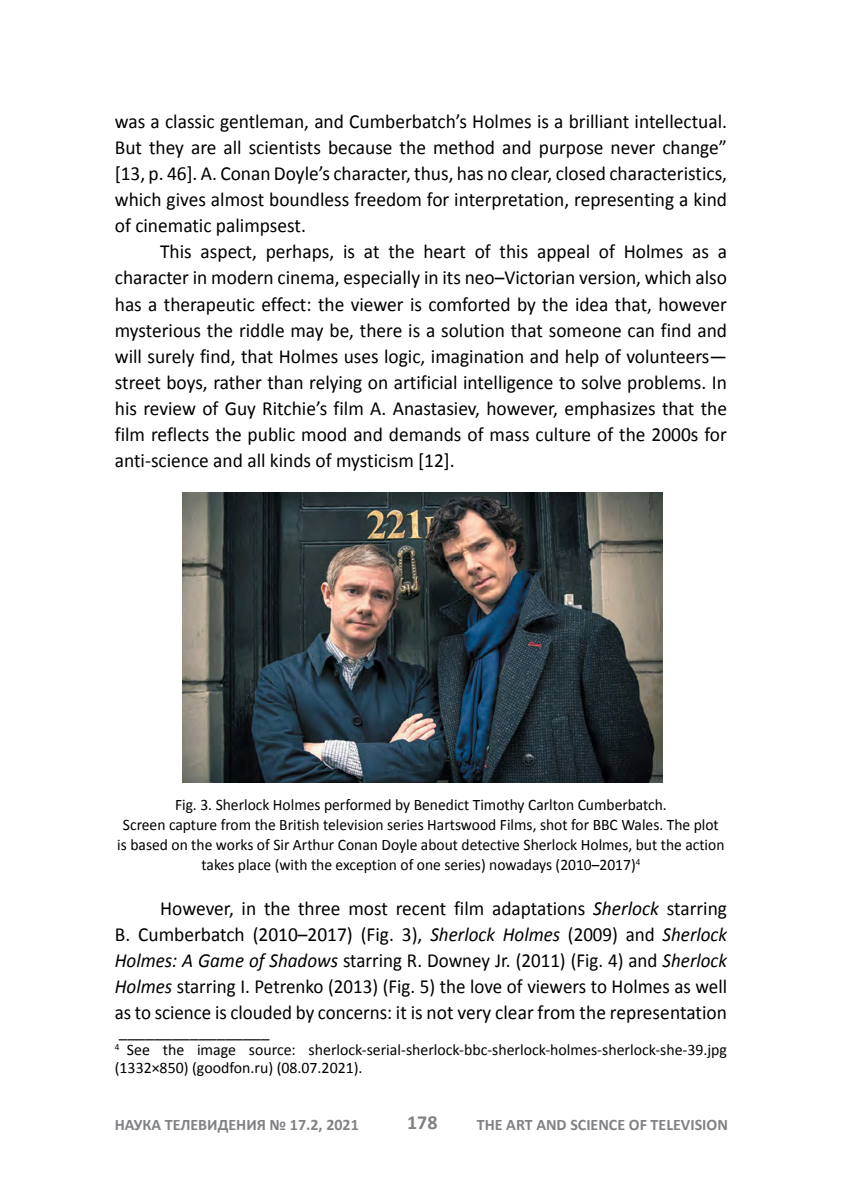
<style>
.page{position:relative;width:842px;height:1191px;background:#fff}
.page>*{position:absolute;margin:0;border:0;box-sizing:border-box;transform-origin:0 0}
.t1{font:20px/26px "Calibri";color:#000;text-align:justify}
.t2{font:700 20px "Calibri";color:#808285}
.t3{font:18px "Calibri";color:#000}
.t4{font:16px/20px "Calibri";color:#000;text-align:center}
.t5{font:700 16px "Calibri";color:#808285}
.s1{font-style:italic}
</style>
<div class="page">
<img style="left:182px;top:492px;width:481px;height:290px">
<p class="t1" style="left:115px;top:109px;width:614px">was a classic gentleman, and Cumberbatch’s Holmes is a brilliant intellectual.<br>But they are all scientists because the method and purpose never change” [13, p. 46]. A. Conan Doyle’s character, thus, has no clear, closed characteristics, which gives almost boundless freedom for interpretation, representing a kind of cinematic palimpsest.</p>
<p class="t1" style="left:115px;top:239px;width:614px;text-indent:45px">This aspect, perhaps, is at the heart of this appeal of Holmes as a character in modern cinema, especially in its neo–Victorian version, which also has a therapeutic effect: the viewer is comforted by the idea that, however mysterious the riddle may be, there is a solution that someone can find and will surely find, that Holmes uses logic, imagination and help of volunteers— street boys, rather than relying on artificial intelligence to solve problems. In his review of Guy Ritchie’s film A. Anastasiev, however, emphasizes that the film reflects the public mood and demands of mass culture of the 2000s for anti-science and all kinds of mysticism [12].</p>
<p class="t4" style="left:117px;top:794px;width:609px">Fig. 3. Sherlock Holmes performed by Benedict Timothy Carlton Cumberbatch.<br>Screen capture from the British television series Hartswood Films, shot for BBC Wales. The plot is based on the works of Sir Arthur Conan Doyle about detective Sherlock Holmes, but the action takes place (with the exception of one series) nowadays (2010–2017)<sup>4</sup></p>
<p class="t1" style="left:115px;top:895px;width:614px;text-indent:45px">However, in the three most recent film adaptations <span class="s1">Sherlock</span> starring B. Cumberbatch (2010–2017) (Fig. 3), <span class="s1">Sherlock Holmes</span> (2009) and <span class="s1">Sherlock Holmes: A Game of Shadows</span> starring R. Downey Jr. (2011) (Fig. 4) and <span class="s1">Sherlock Holmes</span> starring I. Petrenko (2013) (Fig. 5) the love of viewers to Holmes as well as to science is clouded by concerns: it is not very clear from the representation</p>
<p class="t3" style="left:119px;top:1020px;width:152px">_________________</p>
<p class="t4" style="left:115px;top:1041px;width:614px;line-height:18px;text-align:left"><sup>4</sup> See the image source: sherlock-serial-sherlock-bbc-sherlock-holmes-sherlock-she-39.jpg (1332×850) (goodfon.ru) (08.07.2021).</p>
<p class="t5" style="left:115px;top:1114px;width:245px">НАУКА ТЕЛЕВИДЕНИЯ № 17.2, 2021</p>
<p class="t2" style="left:407px;top:1110px;width:32px">178</p>
<p class="t5" style="left:477px;top:1114px;width:253px">THE ART AND SCIENCE OF TELEVISION</p>
</div>
